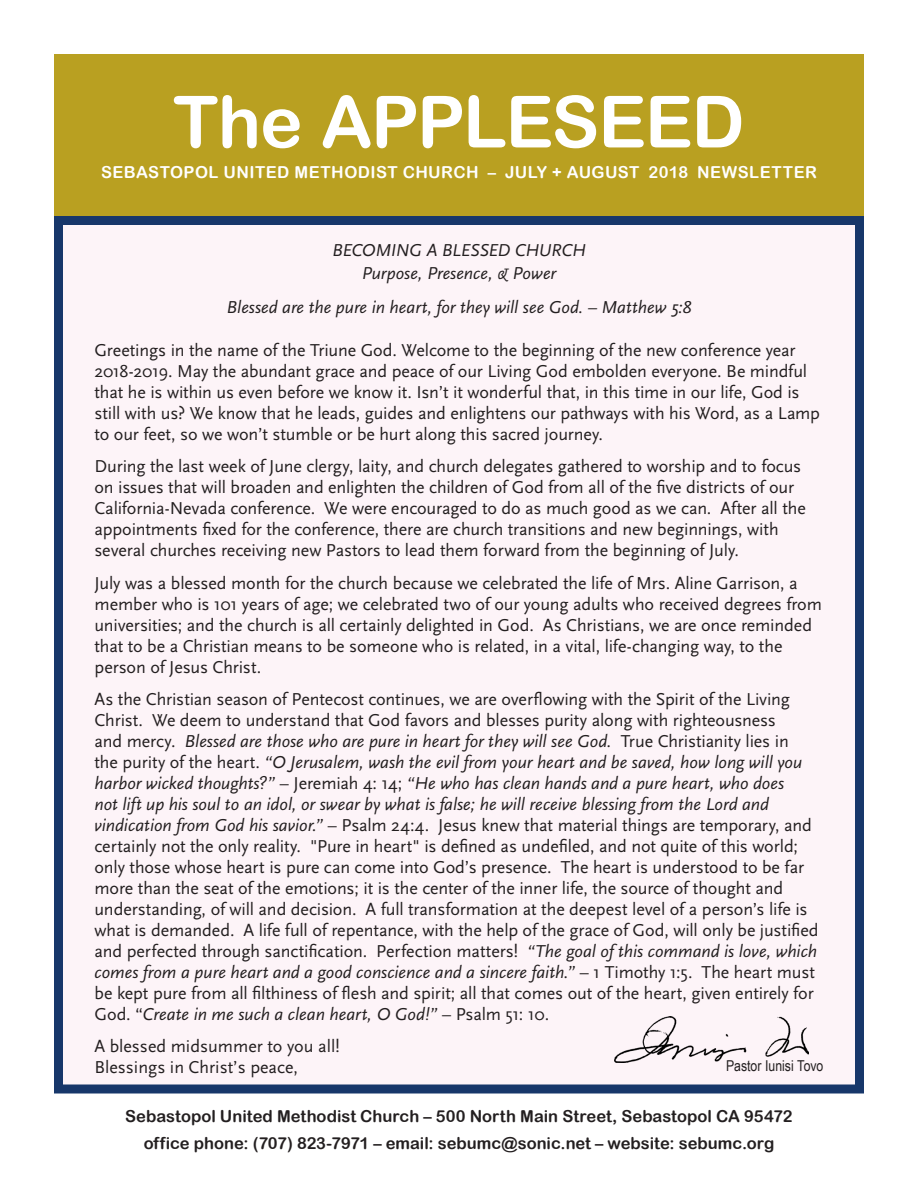
<style>
.page{position:relative;width:918px;height:1188px;background:#fff}
.page>*{position:absolute;margin:0;border:0;box-sizing:border-box;transform-origin:0 0}
.t1{font:72px "Arial Rounded MT Bold";letter-spacing:-.02em;color:#fff}
.t2{font:18px/21px "Scala Sans";letter-spacing:-.01em;color:#231f20}
.t3{font:italic 18px/22.5px "Scala Sans";letter-spacing:-.005em;color:#231f20;text-align:center}
.t4{font:16.5px/27px "Arial Rounded MT Bold";color:#231f20;text-align:center}
.t5{font:16.5px "Arial Rounded MT Bold";letter-spacing:.025em;color:#fff}
.t6{font:15px "Arial Narrow";color:#231f20}
.s1{font-style:italic}
</style>
<div class="page">
<div style="left:54px;top:54px;width:810px;height:162px;background:#b9a021"></div>
<div style="left:54px;top:216px;width:810px;height:878px;background:#fdf4f8;border:9px solid #17376a"></div>
<img style="left:615px;top:1016px;width:194px;height:46px">
<p class="t1" style="left:173px;top:79px;width:573px">The APPLESEED</p>
<p class="t5" style="left:101px;top:162px;width:717px">SEBASTOPOL UNITED METHODIST CHURCH – JULY + AUGUST 2018 NEWSLETTER</p>
<p class="t3" style="left:332px;top:239px;width:256px">BECOMING A BLESSED CHURCH<br>Purpose, Presence, &amp; Power</p>
<p class="t3" style="left:227px;top:296px;width:466px">Blessed are the pure in heart, for they will see God. – Matthew 5:8</p>
<p class="t2" style="left:94px;top:340px;width:727px">Greetings in the name of the Triune God. Welcome to the beginning of the new conference year 2018-2019. May the abundant grace and peace of our Living God embolden everyone. Be mindful that he is within us even before we know it. Isn’t it wonderful that, in this time in our life, God is still with us? We know that he leads, guides and enlightens our pathways with his Word, as a Lamp to our feet, so we won’t stumble or be hurt along this sacred journey.</p>
<p class="t2" style="left:94px;top:456px;width:713px">During the last week of June clergy, laity, and church delegates gathered to worship and to focus on issues that will broaden and enlighten the children of God from all of the five districts of our California-Nevada conference. We were encouraged to do as much good as we can. After all the appointments fixed for the conference, there are church transitions and new beginnings, with several churches receiving new Pastors to lead them forward from the beginning of July.</p>
<p class="t2" style="left:94px;top:572px;width:729px">July was a blessed month for the church because we celebrated the life of Mrs. Aline Garrison, a member who is 101 years of age; we celebrated two of our young adults who received degrees from universities; and the church is all certainly delighted in God. As Christians, we are once reminded that to be a Christian means to be someone who is related, in a vital, life-changing way, to the person of Jesus Christ.</p>
<p class="t2" style="left:94px;top:689px;width:726px">As the Christian season of Pentecost continues, we are overflowing with the Spirit of the Living Christ. We deem to understand that God favors and blesses purity along with righteousness<br>and mercy. <span class="s1">Blessed are those who are pure in heart for they will see God.</span> True Christianity lies in<br>the purity of the heart. <span class="s1">“O Jerusalem, wash the evil from your heart and be saved, how long will you harbor wicked thoughts?”</span> – Jeremiah 4: 14; <span class="s1">“He who has clean hands and a pure heart, who does<br>not lift up his soul to an idol, or swear by what is false; he will receive blessing from the Lord and vindication from God his savior.”</span> – Psalm 24:4. Jesus knew that material things are temporary, and certainly not the only reality. "Pure in heart" is defined as undefiled, and not quite of this world; only those whose heart is pure can come into God’s presence. The heart is understood to be far more than the seat of the emotions; it is the center of the inner life, the source of thought and understanding, of will and decision. A full transformation at the deepest level of a person’s life is what is demanded. A life full of repentance, with the help of the grace of God, will only be justified and perfected through sanctification. Perfection matters! <span class="s1">“The goal of this command is love, which comes from a pure heart and a good conscience and a sincere faith.”</span> – 1 Timothy 1:5. The heart must be kept pure from all filthiness of flesh and spirit; all that comes out of the heart, given entirely for God. “<span class="s1">Create in me such a clean heart, O God!”</span> – Psalm 51: 10.</p>
<p class="t2" style="left:94px;top:1036px;width:247px">A blessed midsummer to you all!<br>Blessings in Christ’s peace,</p>
<p class="t6" style="left:726px;top:1055px;width:99px">Pastor Iunisi Tovo</p>
<p class="t4" style="left:125px;top:1102px;width:669px">Sebastopol United Methodist Church – 500 North Main Street, Sebastopol CA 95472 office phone: (707) 823-7971 – email: sebumc@sonic.net – website: sebumc.org</p>
</div>
